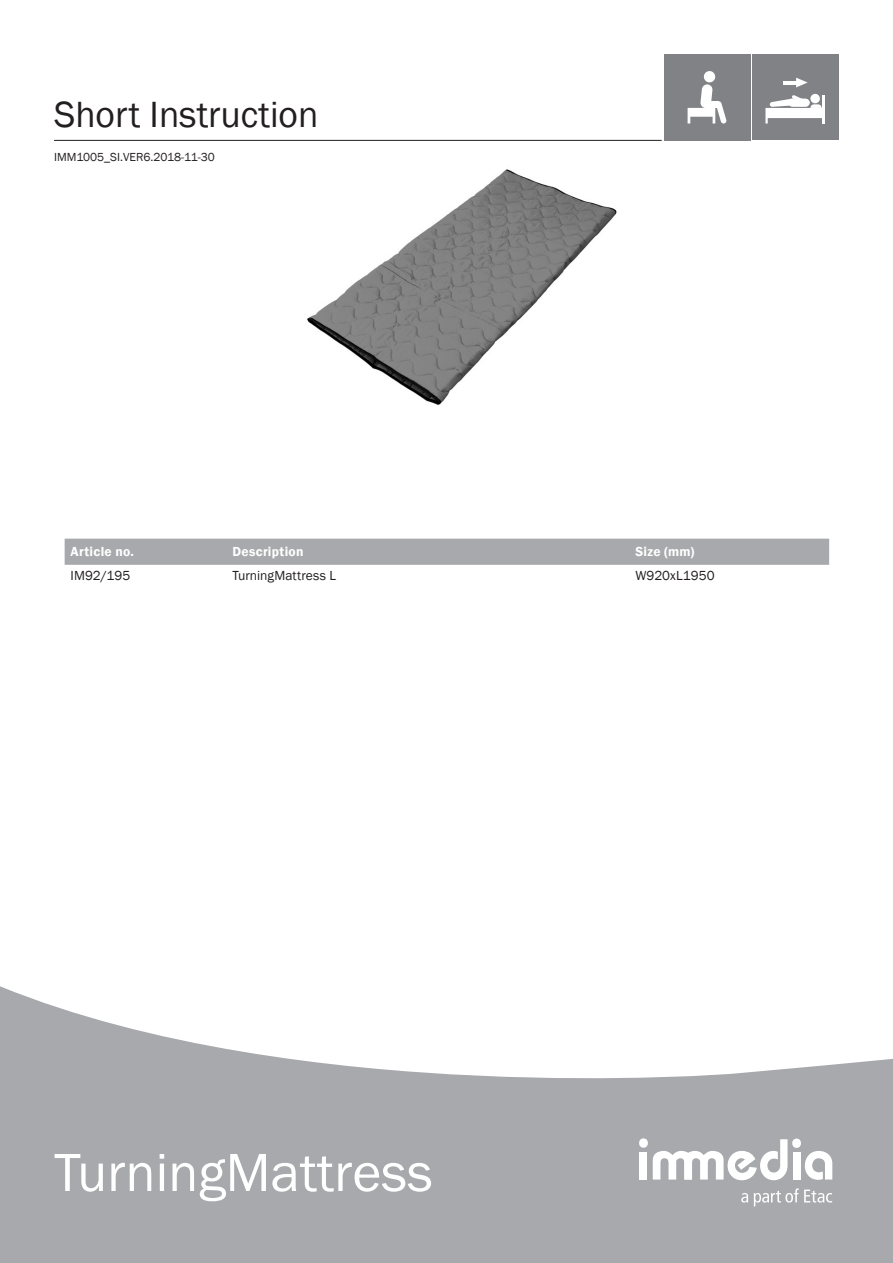
<style>
.page{position:relative;width:893px;height:1263px;background:#fff}
.page>*{position:absolute;margin:0;border:0;box-sizing:border-box;transform-origin:0 0}
.t1{font:55.5px "Franklin Gothic";color:#fff}
.t2{font:37.5px "Franklin Gothic";color:#231f20}
.t3{font:13.5px "Franklin Gothic";letter-spacing:.005em;color:#231f20}
.t4{font:600 13.5px "Franklin Gothic";letter-spacing:.02em;color:#fff}
.t5{font:12px "Franklin Gothic";color:#231f20}
</style>
<div class="page">
<svg style="left:0;top:986px;width:893px;height:277px;fill:#a8a9ad"></svg>
<div style="left:752px;top:54px;width:87px;height:86px;background:#808285"></div>
<hr style="left:783px;top:81px;width:15px;height:3px;background:#fff">
<svg style="left:796px;top:78px;width:12px;height:9px"></svg>
<svg style="left:765px;top:95px;width:60px;height:29px"></svg>
<div style="left:664px;top:54px;width:86px;height:87px;background:#808285"></div>
<svg style="left:688px;top:71px;width:39px;height:53px"></svg>
<img style="left:307px;top:169px;width:310px;height:236px">
<div style="left:65px;top:539px;width:764px;height:26px;background:#a8a9ad"></div>
<div style="left:792px;top:1138px;width:9px;height:10px;background:#fff;border-radius:50%"></div>
<div style="left:639px;top:1138px;width:9px;height:10px;background:#fff;border-radius:50%"></div>
<svg style="left:653px;top:1139px;width:134px;height:41px"></svg>
<div style="left:793px;top:1151px;width:7px;height:28px;background:#fff"></div>
<svg style="left:805px;top:1151px;width:27px;height:29px"></svg>
<div style="left:640px;top:1151px;width:7px;height:28px;background:#fff"></div>
<svg style="left:741px;top:1193px;width:7px;height:9px"></svg>
<svg style="left:754px;top:1188px;width:78px;height:18px"></svg>
<hr style="left:54px;top:140px;width:608px;height:1px;background:#231f20">
<p class="t2" style="left:54px;top:91px;width:266px">Short Instruction</p>
<p class="t5" style="left:54px;top:150px;width:162px">IMM1005_SI.VER6.2018-11-30</p>
<p class="t4" style="left:71px;top:544px;width:65px">Article no.</p>
<p class="t4" style="left:232px;top:544px;width:73px">Description</p>
<p class="t4" style="left:635px;top:544px;width:61px">Size (mm)</p>
<p class="t3" style="left:71px;top:567px;width:61px">IM92/195</p>
<p class="t3" style="left:232px;top:567px;width:105px">TurningMattress L</p>
<p class="t3" style="left:635px;top:567px;width:81px">W920xL1950</p>
<p class="t1" style="left:54px;top:1138px;width:380px">TurningMattress</p>
</div>
